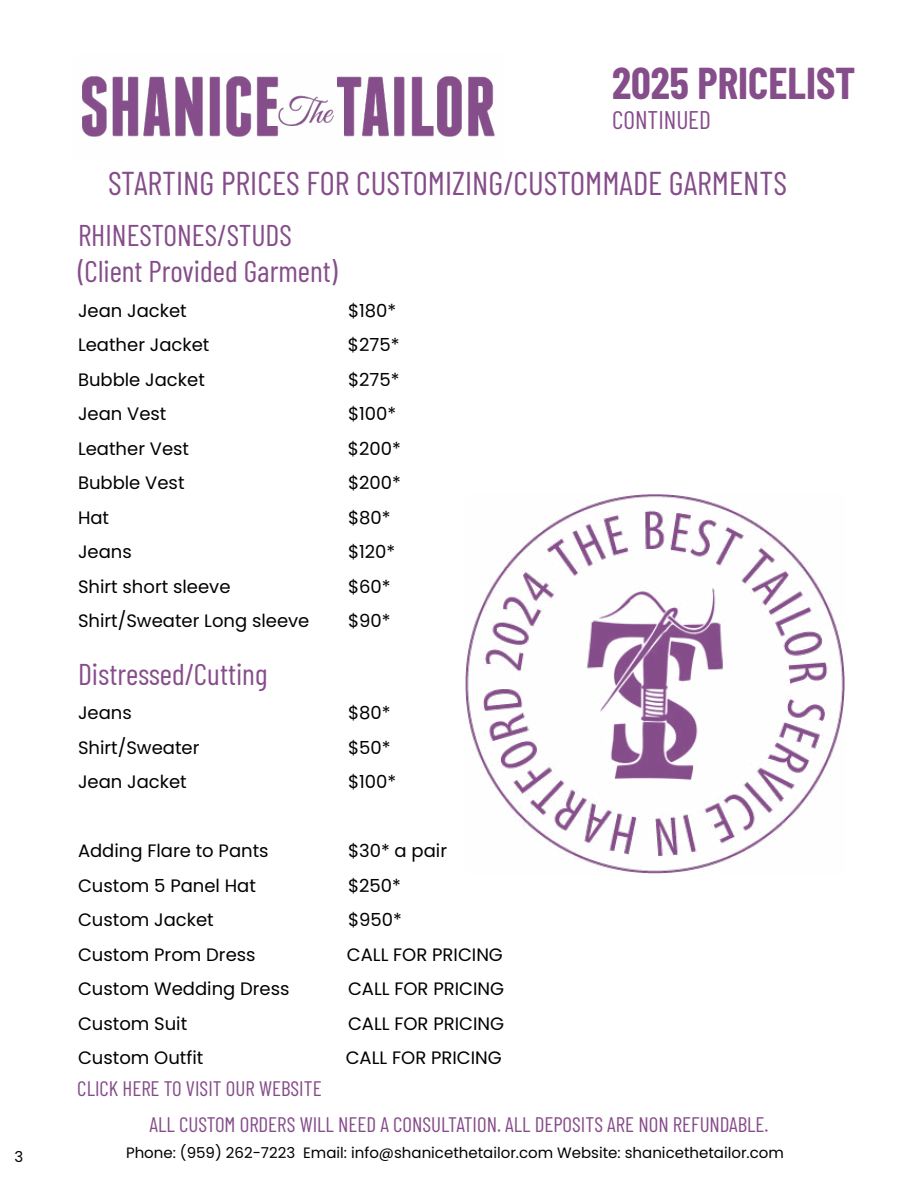
<style>
.page{position:relative;width:918px;height:1188px;background:#fff}
.page>*{position:absolute;margin:0;border:0;box-sizing:border-box;transform-origin:0 0}
.t1{font:700 43.5px "Barlow Condensed";color:#864d8b}
.t2{font:33px "Barlow Condensed";color:#854c8a}
.t3{font:30px/36px "Barlow Condensed";color:#854c8a}
.t4{font:30px "Barlow Condensed";color:#864d8b}
.t5{font:25.5px "Barlow Condensed";color:#864d8b}
.t6{font:21px "Barlow Condensed";color:#854c8a}
.t7{font:18px "Poppins";color:#000}
.t8{font:15px "Poppins";color:#000}
</style>
<div class="page">
<img style="left:465px;top:494px;width:379px;height:380px">
<img style="left:82px;top:76px;width:413px;height:61px">
<h1 class="t1" style="left:612px;top:52px;width:245px">2025 PRICELIST</h1>
<h3 class="t5" style="left:612px;top:102px;width:100px">CONTINUED</h3>
<h2 class="t2" style="left:108px;top:160px;width:28px">STARTING</h2>
<h2 class="t2" style="left:221px;top:160px;width:28px">PRICES</h2>
<h2 class="t2" style="left:307px;top:160px;width:79px">FOR CUSTOMIZING</h2>
<h2 class="t2" style="left:503px;top:160px;width:40px">/CUSTOM</h2>
<h2 class="t2" style="left:602px;top:160px;width:97px">MADE GARMENTS</h2>
<h3 class="t3" style="left:78px;top:215px;width:261px;text-indent:139px">/STUDS<br>(CLIENT PROVIDED GARMENT)</h3>
<p class="t7" style="left:78px;top:300px;width:110px">Jean Jacket</p>
<p class="t7" style="left:348px;top:300px;width:50px">$180*</p>
<p class="t7" style="left:78px;top:335px;width:133px">Leather Jacket</p>
<p class="t7" style="left:348px;top:335px;width:53px">$275*</p>
<p class="t7" style="left:78px;top:369px;width:128px">Bubble Jacket</p>
<p class="t7" style="left:348px;top:369px;width:53px">$275*</p>
<p class="t7" style="left:78px;top:404px;width:90px">Jean Vest</p>
<p class="t7" style="left:348px;top:404px;width:50px">$100*</p>
<p class="t7" style="left:78px;top:438px;width:113px">Leather Vest</p>
<p class="t7" style="left:348px;top:438px;width:54px">$200*</p>
<p class="t7" style="left:78px;top:473px;width:108px">Bubble Vest</p>
<p class="t7" style="left:348px;top:473px;width:54px">$200*</p>
<p class="t7" style="left:78px;top:507px;width:33px">Hat</p>
<p class="t7" style="left:348px;top:507px;width:44px">$80*</p>
<p class="t7" style="left:78px;top:542px;width:55px">Jeans</p>
<p class="t7" style="left:348px;top:542px;width:49px">$120*</p>
<p class="t7" style="left:78px;top:576px;width:154px">Shirt short sleeve</p>
<p class="t7" style="left:348px;top:576px;width:44px">$60*</p>
<p class="t7" style="left:78px;top:611px;width:233px">Shirt/Sweater Long sleeve</p>
<p class="t7" style="left:348px;top:611px;width:44px">$90*</p>
<h3 class="t4" style="left:78px;top:653px;width:191px">DISTRESSED/CUTTING</h3>
<p class="t7" style="left:78px;top:703px;width:55px">Jeans</p>
<p class="t7" style="left:348px;top:703px;width:44px">$80*</p>
<p class="t7" style="left:78px;top:737px;width:123px">Shirt/Sweater</p>
<p class="t7" style="left:348px;top:737px;width:44px">$50*</p>
<p class="t7" style="left:78px;top:772px;width:110px">Jean Jacket</p>
<p class="t7" style="left:348px;top:772px;width:50px">$100*</p>
<h3 class="t3" style="left:78px;top:215px;width:27px">RHINESTONES</h3>
<p class="t7" style="left:78px;top:841px;width:192px">Adding Flare to Pants</p>
<p class="t7" style="left:348px;top:841px;width:101px">$30* a pair</p>
<p class="t7" style="left:78px;top:875px;width:180px">Custom 5 Panel Hat</p>
<p class="t7" style="left:348px;top:875px;width:54px">$250*</p>
<p class="t7" style="left:78px;top:910px;width:137px">Custom Jacket</p>
<p class="t7" style="left:348px;top:910px;width:55px">$950*</p>
<p class="t7" style="left:78px;top:944px;width:179px">Custom Prom Dress</p>
<p class="t7" style="left:347px;top:944px;width:158px">CALL FOR PRICING</p>
<p class="t7" style="left:78px;top:979px;width:213px">Custom Wedding Dress</p>
<p class="t7" style="left:348px;top:979px;width:158px">CALL FOR PRICING</p>
<p class="t7" style="left:78px;top:1013px;width:111px">Custom Suit</p>
<p class="t7" style="left:348px;top:1013px;width:158px">CALL FOR PRICING</p>
<p class="t7" style="left:78px;top:1048px;width:127px">Custom Outfit</p>
<p class="t7" style="left:346px;top:1048px;width:158px">CALL FOR PRICING</p>
<p class="t6" style="left:77px;top:1074px;width:246px">CLICK HERE TO VISIT OUR WEBSITE</p>
<p class="t6" style="left:150px;top:1109px;width:620px">ALL CUSTOM ORDERS WILL NEED A CONSULTATION. ALL DEPOSITS ARE NON REFUNDABLE.</p>
<p class="t8" style="left:14px;top:1148px;width:10px">3</p>
<p class="t8" style="left:126px;top:1144px;width:659px">Phone: (959) 262-7223 Email: info@shanicethetailor.com Website: shanicethetailor.com</p>
</div>
